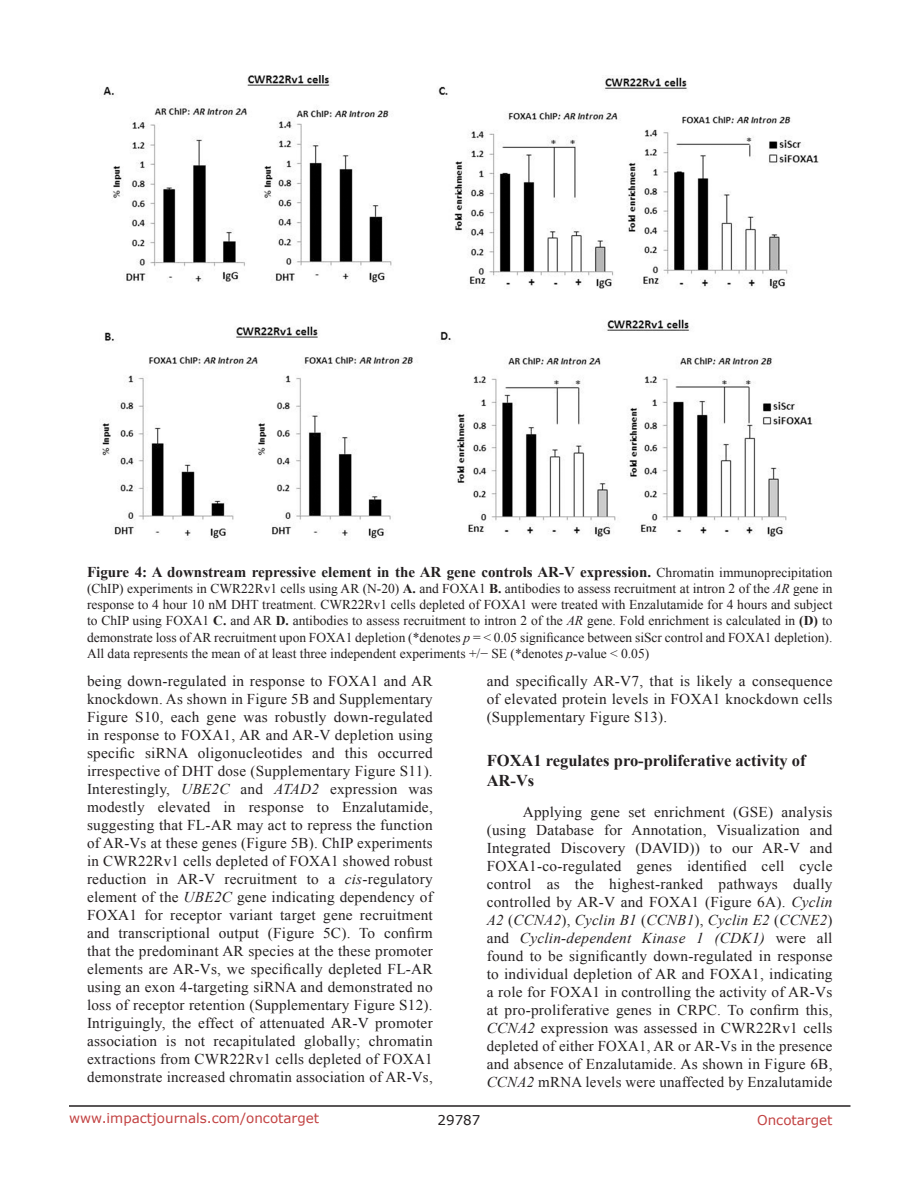
<style>
.page{position:relative;width:918px;height:1188px;background:#fff}
.page>*{position:absolute;margin:0;border:0;box-sizing:border-box;transform-origin:0 0}
.SubHeading{font:700 16.5px/19.8px "Times New Roman";color:#231f20}
.BodyText{font:15px/18px "Times New Roman";letter-spacing:.015em;color:#231f20;text-align:justify}
.FigureText{font:700 15px "Times New Roman";color:#231f20}
.FigureText-2{font:13.5px/16.2px "Times New Roman";color:#231f20;text-align:justify}
.t1{font:13.5px "Verdana";color:#c24141}
.t2{font:13.5px "Verdana";color:#231f20}
.s1{font-weight:400;font-size:13.5px}
.s2{font-weight:700}
.s3{font-style:italic}
</style>
<div class="page">
<hr style="left:69px;top:1105px;width:781px;height:2px;background:#231f20">
<img style="left:102px;top:75px;width:717px;height:465px">
<p class="FigureText" style="left:87px;top:561px;width:747px">Figure 4: A downstream repressive element in the AR gene controls AR-V expression. <span class="s1">Chromatin immunoprecipitation</span></p>
<p class="FigureText-2" style="left:87px;top:580px;width:747px">(ChIP) experiments in CWR22Rv1 cells using AR (N-20) <span class="s2">A.</span> and FOXA1 <span class="s2">B.</span> antibodies to assess recruitment at intron 2 of the <span class="s3">AR</span> gene in response to 4 hour 10 nM DHT treatment. CWR22Rv1 cells depleted of FOXA1 were treated with Enzalutamide for 4 hours and subject to ChIP using FOXA1 <span class="s2">C.</span> and AR <span class="s2">D.</span> antibodies to assess recruitment to intron 2 of the <span class="s3">AR</span> gene. Fold enrichment is calculated in <span class="s2">(D)</span> to demonstrate loss of AR recruitment upon FOXA1 depletion (*denotes <span class="s3">p</span> = &lt; 0.05 significance between siScr control and FOXA1 depletion).<br>All data represents the mean of at least three independent experiments +/− SE (*denotes <span class="s3">p</span>-value &lt; 0.05)</p>
<p class="BodyText" style="left:87px;top:672px;width:347px">being down-regulated in response to FOXA1 and AR knockdown. As shown in Figure 5B and Supplementary Figure S10, each gene was robustly down-regulated in response to FOXA1, AR and AR-V depletion using specific siRNA oligonucleotides and this occurred irrespective of DHT dose (Supplementary Figure S11).<br>Interestingly, <span class="s3">UBE2C</span> and <span class="s3">ATAD2</span> expression was modestly elevated in response to Enzalutamide, suggesting that FL-AR may act to repress the function of AR-Vs at these genes (Figure 5B). ChIP experiments in CWR22Rv1 cells depleted of FOXA1 showed robust reduction in AR-V recruitment to a <span class="s3">cis</span>-regulatory element of the <span class="s3">UBE2C</span> gene indicating dependency of FOXA1 for receptor variant target gene recruitment and transcriptional output (Figure 5C). To confirm that the predominant AR species at the these promoter elements are AR-Vs, we specifically depleted FL-AR using an exon 4-targeting siRNA and demonstrated no loss of receptor retention (Supplementary Figure S12).<br>Intriguingly, the effect of attenuated AR-V promoter association is not recapitulated globally; chromatin extractions from CWR22Rv1 cells depleted of FOXA1 demonstrate increased chromatin association of AR-Vs,</p>
<p class="BodyText" style="left:487px;top:672px;width:347px">and specifically AR-V7, that is likely a consequence of elevated protein levels in FOXA1 knockdown cells (Supplementary Figure S13).</p>
<p class="SubHeading" style="left:487px;top:750px;width:320px">FOXA1 regulates pro-proliferative activity of<br>AR-Vs</p>
<p class="BodyText" style="left:487px;top:803px;width:347px;text-indent:36px">Applying gene set enrichment (GSE) analysis (using Database for Annotation, Visualization and Integrated Discovery (DAVID)) to our AR-V and FOXA1-co-regulated genes identified cell cycle control as the highest-ranked pathways dually controlled by AR-V and FOXA1 (Figure 6A). <span class="s3">Cyclin A2</span> (<span class="s3">CCNA2</span>), <span class="s3">Cyclin B1</span> (<span class="s3">CCNB1</span>), <span class="s3">Cyclin E2</span> (<span class="s3">CCNE2</span>) and <span class="s3">Cyclin-dependent Kinase 1 (CDK1)</span> were all found to be significantly down-regulated in response to individual depletion of AR and FOXA1, indicating a role for FOXA1 in controlling the activity of AR-Vs at pro-proliferative genes in CRPC. To confirm this, <span class="s3">CCNA2</span> expression was assessed in CWR22Rv1 cells depleted of either FOXA1, AR or AR-Vs in the presence and absence of Enzalutamide. As shown in Figure 6B, <span class="s3">CCNA2</span> mRNA levels were unaffected by Enzalutamide</p>
<p class="t1" style="left:69px;top:1109px;width:252px">www.impactjournals.com/oncotarget</p>
<p class="t2" style="left:438px;top:1111px;width:44px">29787</p>
<p class="t1" style="left:757px;top:1111px;width:77px">Oncotarget</p>
</div>
